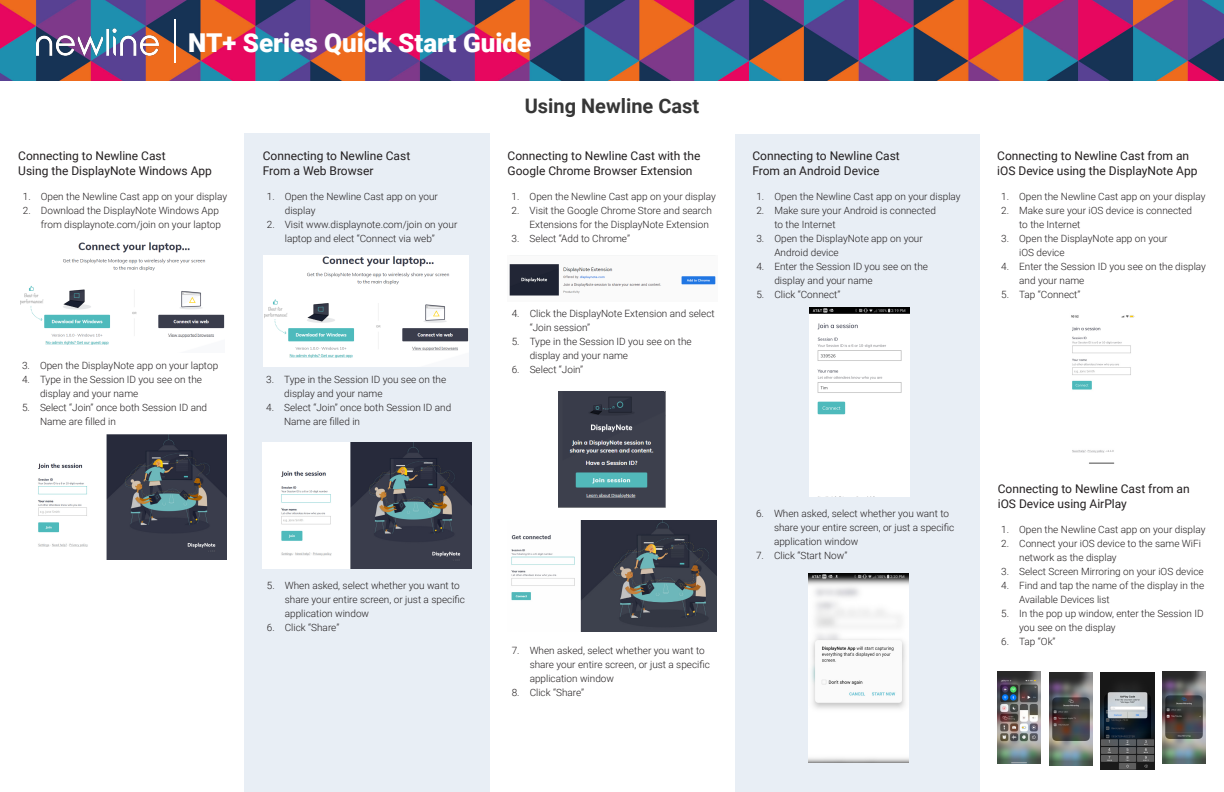
<style>
.page{position:relative;width:1224px;height:792px;background:#fff}
.page>*{position:absolute;margin:0;border:0;box-sizing:border-box;transform-origin:0 0}
.t1{font:900 26px "Roboto";color:#fff}
.t2{font:700 20px "Roboto";color:#363636}
.t3{font:12px/14.4px "Roboto";color:#231f20}
.t4{font:300 10px/14px "Roboto";color:#231f20}
</style>
<div class="page">
<div style="left:244px;top:133px;width:246px;height:659px;background:#e8eef5"></div>
<div style="left:735px;top:135px;width:244px;height:657px;background:#e8eef5"></div>
<img style="left:0;top:0;width:1224px;height:80px">
<hr style="left:174px;top:19px;width:2px;height:43px;background:#fff">
<img style="left:36px;top:29px;width:124px;height:26px">
<img style="left:20px;top:242px;width:205px;height:103px">
<img style="left:38px;top:435px;width:188px;height:124px">
<img style="left:264px;top:255px;width:205px;height:111px">
<img style="left:263px;top:443px;width:209px;height:125px">
<img style="left:558px;top:391px;width:107px;height:116px">
<img style="left:511px;top:521px;width:205px;height:111px">
<img style="left:809px;top:308px;width:100px;height:189px">
<img style="left:808px;top:574px;width:101px;height:189px">
<img style="left:998px;top:671px;width:43px;height:93px">
<img style="left:1049px;top:672px;width:43px;height:93px">
<img style="left:1100px;top:672px;width:55px;height:97px">
<img style="left:1162px;top:671px;width:43px;height:93px">
<img style="left:1071px;top:315px;width:64px;height:149px">
<img style="left:509px;top:264px;width:207px;height:32px">
<p class="t1" style="left:188px;top:25px;width:345px">NT+ Series Quick Start Guide</p>
<p class="t3" style="left:18px;top:148px;width:149px">Connecting to Newline Cast</p>
<p class="t3" style="left:18px;top:163px;width:195px">Using the DisplayNote Windows App</p>
<p class="t4" style="left:23px;top:190px;width:206px">1. Open the Newline Cast app on your display</p>
<p class="t4" style="left:23px;top:204px;width:200px;text-align:right">2. Download the DisplayNote Windows App from displaynote.com/join on your laptop</p>
<p class="t3" style="left:263px;top:148px;width:149px">Connecting to Newline Cast</p>
<p class="t3" style="left:263px;top:163px;width:112px">From a Web Browser</p>
<p class="t4" style="left:285px;top:190px;width:155px;text-indent:-18px">1. Open the Newline Cast app on your display</p>
<p class="t4" style="left:267px;top:218px;width:192px;text-align:center">2. Visit www.displaynote.com/join on your laptop and elect “Connect via web”</p>
<p class="t4" style="left:22px;top:358px;width:198px">3. Open the DisplayNote app on your laptop</p>
<p class="t4" style="left:40px;top:372px;width:164px;text-indent:-18px">4. Type in the Session ID you see on the display and your name</p>
<p class="t4" style="left:40px;top:400px;width:169px;text-indent:-18px">5. Select “Join” once both Session ID and<br>Name are filled in</p>
<p class="t4" style="left:284px;top:372px;width:164px;text-indent:-18px">3. Type in the Session ID you see on the display and your name</p>
<p class="t4" style="left:284px;top:400px;width:169px;text-indent:-18px">4. Select “Join” once both Session ID and<br>Name are filled in</p>
<p class="t2" style="left:525px;top:92px;width:176px">Using Newline Cast</p>
<p class="t3" style="left:508px;top:148px;width:194px">Connecting to Newline Cast with the<br>Google Chrome Browser Extension</p>
<p class="t4" style="left:512px;top:189px;width:206px">1. Open the Newline Cast app on your display</p>
<p class="t4" style="left:512px;top:203px;width:202px;text-align:right">2. Visit the Google Chrome Store and search<br>Extensions for the DisplayNote Extension</p>
<p class="t4" style="left:512px;top:231px;width:120px">3. Select “Add to Chrome”</p>
<p class="t4" style="left:530px;top:306px;width:187px;text-indent:-18px">4. Click the DisplayNote Extension and select “Join session”</p>
<p class="t4" style="left:530px;top:334px;width:164px;text-indent:-18px">5. Type in the Session ID you see on the display and your name</p>
<p class="t4" style="left:512px;top:362px;width:73px">6. Select “Join”</p>
<p class="t4" style="left:285px;top:578px;width:182px;text-indent:-18px">5. When asked, select whether you want to share your entire screen, or just a specific application window</p>
<p class="t4" style="left:267px;top:620px;width:74px">6. Click “Share”</p>
<p class="t4" style="left:530px;top:643px;width:182px;text-indent:-18px">7. When asked, select whether you want to share your entire screen, or just a specific application window</p>
<p class="t4" style="left:512px;top:685px;width:74px">8. Click “Share”</p>
<p class="t3" style="left:752px;top:148px;width:149px">Connecting to Newline Cast</p>
<p class="t3" style="left:752px;top:163px;width:129px">From an Android Device</p>
<p class="t4" style="left:756px;top:190px;width:206px">1. Open the Newline Cast app on your display</p>
<p class="t4" style="left:774px;top:204px;width:163px;text-indent:-18px">2. Make sure your Android is connected to the Internet</p>
<p class="t4" style="left:774px;top:232px;width:150px;text-indent:-18px">3. Open the DisplayNote app on your<br>Android device</p>
<p class="t4" style="left:774px;top:260px;width:155px;text-indent:-18px">4. Enter the Session ID you see on the display and your name</p>
<p class="t4" style="left:756px;top:288px;width:86px">5. Click “Connect”</p>
<p class="t4" style="left:774px;top:506px;width:182px;text-indent:-18px">6. When asked, select whether you want to share your entire screen, or just a specific application window</p>
<p class="t4" style="left:756px;top:548px;width:93px">7. Click “Start Now”</p>
<p class="t3" style="left:997px;top:148px;width:202px">Connecting to Newline Cast from an iOS Device using the DisplayNote App</p>
<p class="t4" style="left:1001px;top:189px;width:206px">1. Open the Newline Cast app on your display</p>
<p class="t4" style="left:1019px;top:203px;width:174px;text-indent:-18px">2. Make sure your iOS device is connected to the Internet</p>
<p class="t4" style="left:1019px;top:231px;width:150px;text-indent:-18px">3. Open the DisplayNote app on your iOS device</p>
<p class="t4" style="left:1019px;top:259px;width:188px;text-indent:-18px">4. Enter the Session ID you see on the display and your name</p>
<p class="t4" style="left:1001px;top:287px;width:81px">5. Tap “Connect”</p>
<p class="t3" style="left:998px;top:481px;width:194px">Connecting to Newline Cast from an iOS Device using AirPlay</p>
<p class="t4" style="left:1001px;top:522px;width:206px">1. Open the Newline Cast app on your display</p>
<p class="t4" style="left:1019px;top:536px;width:183px;text-indent:-18px">2. Connect your iOS device to the same WiFi network as the display</p>
<p class="t4" style="left:1001px;top:564px;width:204px">3. Select Screen Mirroring on your iOS device</p>
<p class="t4" style="left:1019px;top:578px;width:187px;text-indent:-18px">4. Find and tap the name of the display in the<br>Available Devices list</p>
<p class="t4" style="left:1019px;top:606px;width:186px;text-indent:-18px">5. In the pop up window, enter the Session ID you see on the display</p>
<p class="t4" style="left:1001px;top:634px;width:56px">6. Tap “Ok”</p>
</div>
